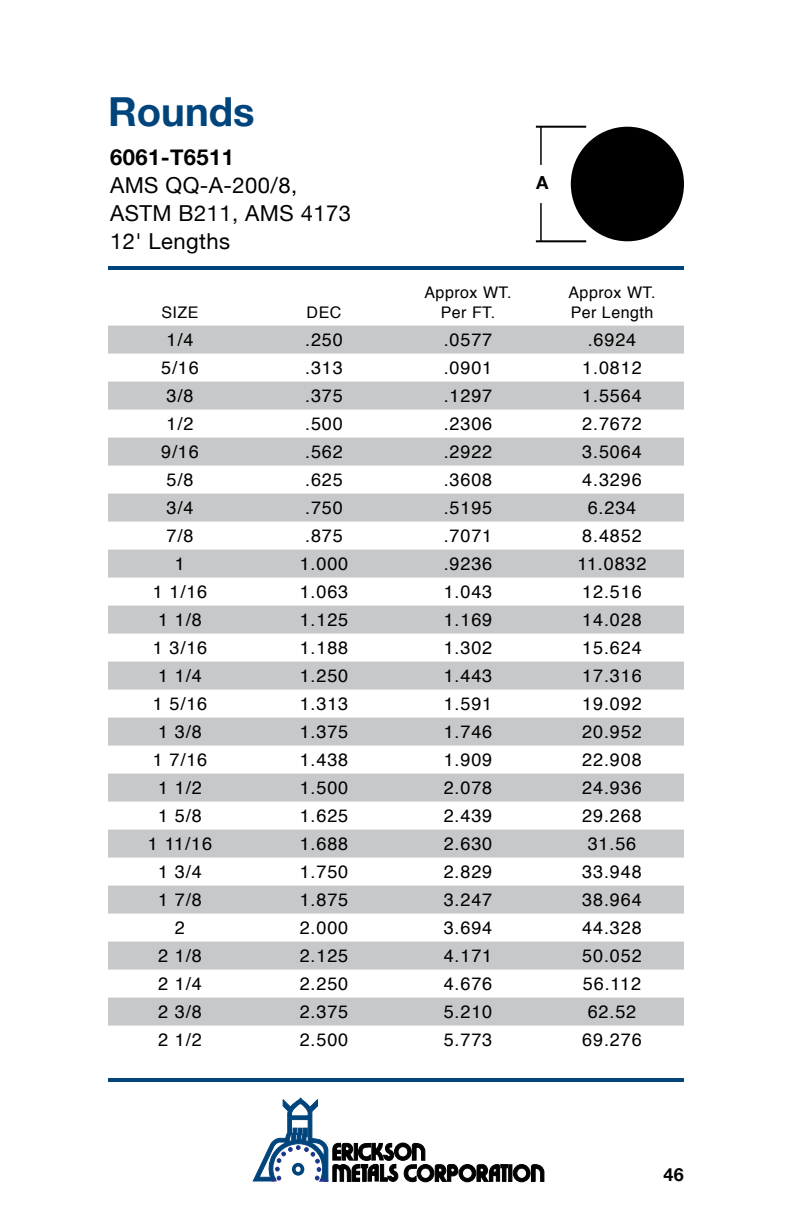
<style>
.page{position:relative;width:792px;height:1224px;background:#fff}
.page>*{position:absolute;margin:0;border:0;box-sizing:border-box;transform-origin:0 0}
.t1{font:700 40px "Helvetica Neue";color:#00447c}
.t2{font:22px/28px "Helvetica Neue";letter-spacing:.02em;color:#000}
.t3{font:700 22px "Helvetica Neue";letter-spacing:.02em;color:#000}
.t4{font:18px "Helvetica";letter-spacing:.05em;color:#000}
.t5{font:700 18px "Helvetica Neue";color:#000}
.t6{font:16px/19.2px "Helvetica";letter-spacing:.03em;color:#000;text-align:center}
</style>
<div class="page">
<div style="left:509px;top:1165px;width:3px;height:17px;border:1px solid #000"></div>
<svg style="left:531px;top:1164px;width:13px;height:18px"></svg>
<div style="left:513px;top:1165px;width:17px;height:17px;background:#000;border-radius:50%"></div>
<div style="left:513px;top:1164px;width:17px;height:18px;border:1px solid #000;border-radius:50%"></div>
<div style="left:517px;top:1168px;width:10px;height:10px;background:#fff;border-radius:50%"></div>
<div style="left:517px;top:1168px;width:10px;height:10px;border:1px solid #000;border-radius:50%"></div>
<div style="left:459px;top:1165px;width:17px;height:17px;background:#000;border-radius:50%"></div>
<div style="left:459px;top:1164px;width:17px;height:18px;border:1px solid #000;border-radius:50%"></div>
<div style="left:462px;top:1168px;width:10px;height:10px;background:#fff;border-radius:50%"></div>
<div style="left:462px;top:1168px;width:10px;height:10px;border:1px solid #000;border-radius:50%"></div>
<div style="left:417px;top:1165px;width:17px;height:17px;background:#000;border-radius:50%"></div>
<div style="left:417px;top:1164px;width:17px;height:18px;border:1px solid #000;border-radius:50%"></div>
<div style="left:421px;top:1168px;width:9px;height:10px;background:#fff;border-radius:50%"></div>
<div style="left:421px;top:1168px;width:9px;height:10px;border:1px solid #000;border-radius:50%"></div>
<svg style="left:435px;top:1164px;width:23px;height:18px"></svg>
<svg style="left:477px;top:1164px;width:31px;height:18px"></svg>
<svg style="left:253px;top:1098px;width:172px;height:85px"></svg>
<hr style="left:108px;top:1078px;width:576px;height:4px;background:#00447c">
<hr style="left:108px;top:266px;width:576px;height:4px;background:#00447c">
<svg style="left:108px;top:326px;width:576px;height:700px;fill:#c7c8ca"></svg>
<hr style="left:536px;top:126px;width:50px;height:2px;background:#000">
<hr style="left:536px;top:240px;width:50px;height:2px;background:#000">
<hr style="left:540px;top:127px;width:2px;height:38px;background:#000">
<hr style="left:540px;top:203px;width:2px;height:38px;background:#000">
<div style="left:571px;top:127px;width:113px;height:114px;background:#000;border-radius:50%"></div>
<h1 class="t1" style="left:108px;top:87px;width:148px">Rounds</h1>
<p class="t3" style="left:110px;top:144px;width:126px">6061-T6511</p>
<p class="t2" style="left:110px;top:171px;width:243px">AMS QQ-A-200/8,<br>ASTM B211, AMS 4173<br>12' Lengths</p>
<p class="t6" style="left:161px;top:303px;width:39px">SIZE</p>
<p class="t6" style="left:307px;top:303px;width:36px">DEC</p>
<p class="t5" style="left:536px;top:171px;width:14px">A</p>
<p class="t6" style="left:425px;top:284px;width:89px">Approx WT.<br>Per FT.</p>
<p class="t6" style="left:569px;top:284px;width:89px;text-align:left">Approx WT.<br>Per Length</p>
<p class="t4" style="left:167px;top:325px;width:28px">1/4</p>
<p class="t4" style="left:305px;top:325px;width:39px">.250</p>
<p class="t4" style="left:444px;top:325px;width:50px">.0577</p>
<p class="t4" style="left:588px;top:325px;width:50px">.6924</p>
<p class="t4" style="left:161px;top:353px;width:39px">5/16</p>
<p class="t4" style="left:305px;top:353px;width:39px">.313</p>
<p class="t4" style="left:444px;top:353px;width:50px">.0901</p>
<p class="t4" style="left:582px;top:353px;width:61px">1.0812</p>
<p class="t4" style="left:167px;top:381px;width:28px">3/8</p>
<p class="t4" style="left:305px;top:381px;width:39px">.375</p>
<p class="t4" style="left:444px;top:381px;width:50px">.1297</p>
<p class="t4" style="left:582px;top:381px;width:61px">1.5564</p>
<p class="t4" style="left:167px;top:409px;width:28px">1/2</p>
<p class="t4" style="left:305px;top:409px;width:39px">.500</p>
<p class="t4" style="left:444px;top:409px;width:50px">.2306</p>
<p class="t4" style="left:582px;top:409px;width:61px">2.7672</p>
<p class="t4" style="left:161px;top:437px;width:39px">9/16</p>
<p class="t4" style="left:305px;top:437px;width:39px">.562</p>
<p class="t4" style="left:444px;top:437px;width:50px">.2922</p>
<p class="t4" style="left:582px;top:437px;width:61px">3.5064</p>
<p class="t4" style="left:167px;top:465px;width:28px">5/8</p>
<p class="t4" style="left:305px;top:465px;width:39px">.625</p>
<p class="t4" style="left:444px;top:465px;width:50px">.3608</p>
<p class="t4" style="left:582px;top:465px;width:61px">4.3296</p>
<p class="t4" style="left:167px;top:493px;width:28px">3/4</p>
<p class="t4" style="left:305px;top:493px;width:39px">.750</p>
<p class="t4" style="left:444px;top:493px;width:50px">.5195</p>
<p class="t4" style="left:588px;top:493px;width:50px">6.234</p>
<p class="t4" style="left:167px;top:521px;width:28px">7/8</p>
<p class="t4" style="left:305px;top:521px;width:39px">.875</p>
<p class="t4" style="left:444px;top:521px;width:50px">.7071</p>
<p class="t4" style="left:582px;top:521px;width:61px">8.4852</p>
<p class="t4" style="left:175px;top:549px;width:12px">1</p>
<p class="t4" style="left:300px;top:549px;width:50px">1.000</p>
<p class="t4" style="left:444px;top:549px;width:50px">.9236</p>
<p class="t4" style="left:577px;top:549px;width:71px">11.0832</p>
<p class="t4" style="left:153px;top:577px;width:56px">1 1/16</p>
<p class="t4" style="left:300px;top:577px;width:50px">1.063</p>
<p class="t4" style="left:444px;top:577px;width:50px">1.043</p>
<p class="t4" style="left:582px;top:577px;width:61px">12.516</p>
<p class="t4" style="left:158px;top:605px;width:45px">1 1/8</p>
<p class="t4" style="left:300px;top:605px;width:50px">1.125</p>
<p class="t4" style="left:444px;top:605px;width:50px">1.169</p>
<p class="t4" style="left:582px;top:605px;width:61px">14.028</p>
<p class="t4" style="left:153px;top:633px;width:56px">1 3/16</p>
<p class="t4" style="left:300px;top:633px;width:50px">1.188</p>
<p class="t4" style="left:444px;top:633px;width:50px">1.302</p>
<p class="t4" style="left:582px;top:633px;width:61px">15.624</p>
<p class="t4" style="left:158px;top:661px;width:45px">1 1/4</p>
<p class="t4" style="left:300px;top:661px;width:50px">1.250</p>
<p class="t4" style="left:444px;top:661px;width:50px">1.443</p>
<p class="t4" style="left:582px;top:661px;width:61px">17.316</p>
<p class="t4" style="left:153px;top:689px;width:56px">1 5/16</p>
<p class="t4" style="left:300px;top:689px;width:50px">1.313</p>
<p class="t4" style="left:444px;top:689px;width:50px">1.591</p>
<p class="t4" style="left:582px;top:689px;width:61px">19.092</p>
<p class="t4" style="left:158px;top:717px;width:45px">1 3/8</p>
<p class="t4" style="left:300px;top:717px;width:50px">1.375</p>
<p class="t4" style="left:444px;top:717px;width:50px">1.746</p>
<p class="t4" style="left:582px;top:717px;width:61px">20.952</p>
<p class="t4" style="left:153px;top:745px;width:56px">1 7/16</p>
<p class="t4" style="left:300px;top:745px;width:50px">1.438</p>
<p class="t4" style="left:444px;top:745px;width:50px">1.909</p>
<p class="t4" style="left:582px;top:745px;width:61px">22.908</p>
<p class="t4" style="left:158px;top:773px;width:45px">1 1/2</p>
<p class="t4" style="left:300px;top:773px;width:50px">1.500</p>
<p class="t4" style="left:444px;top:773px;width:50px">2.078</p>
<p class="t4" style="left:582px;top:773px;width:61px">24.936</p>
<p class="t4" style="left:158px;top:802px;width:45px">1 5/8</p>
<p class="t4" style="left:300px;top:802px;width:50px">1.625</p>
<p class="t4" style="left:444px;top:802px;width:50px">2.439</p>
<p class="t4" style="left:582px;top:802px;width:61px">29.268</p>
<p class="t4" style="left:148px;top:830px;width:66px">1 11/16</p>
<p class="t4" style="left:300px;top:830px;width:50px">1.688</p>
<p class="t4" style="left:444px;top:830px;width:50px">2.630</p>
<p class="t4" style="left:588px;top:830px;width:50px">31.56</p>
<p class="t4" style="left:158px;top:858px;width:45px">1 3/4</p>
<p class="t4" style="left:300px;top:858px;width:50px">1.750</p>
<p class="t4" style="left:444px;top:858px;width:50px">2.829</p>
<p class="t4" style="left:582px;top:858px;width:61px">33.948</p>
<p class="t4" style="left:158px;top:886px;width:45px">1 7/8</p>
<p class="t4" style="left:300px;top:886px;width:50px">1.875</p>
<p class="t4" style="left:444px;top:886px;width:50px">3.247</p>
<p class="t4" style="left:582px;top:886px;width:61px">38.964</p>
<p class="t4" style="left:175px;top:914px;width:12px">2</p>
<p class="t4" style="left:300px;top:914px;width:50px">2.000</p>
<p class="t4" style="left:444px;top:914px;width:50px">3.694</p>
<p class="t4" style="left:582px;top:914px;width:61px">44.328</p>
<p class="t4" style="left:158px;top:942px;width:45px">2 1/8</p>
<p class="t4" style="left:300px;top:942px;width:50px">2.125</p>
<p class="t4" style="left:444px;top:942px;width:50px">4.171</p>
<p class="t4" style="left:582px;top:942px;width:61px">50.052</p>
<p class="t4" style="left:158px;top:970px;width:45px">2 1/4</p>
<p class="t4" style="left:300px;top:970px;width:50px">2.250</p>
<p class="t4" style="left:444px;top:970px;width:50px">4.676</p>
<p class="t4" style="left:583px;top:970px;width:60px">56.112</p>
<p class="t4" style="left:158px;top:998px;width:45px">2 3/8</p>
<p class="t4" style="left:300px;top:998px;width:50px">2.375</p>
<p class="t4" style="left:444px;top:998px;width:50px">5.210</p>
<p class="t4" style="left:588px;top:998px;width:50px">62.52</p>
<p class="t4" style="left:158px;top:1026px;width:45px">2 1/2</p>
<p class="t4" style="left:300px;top:1026px;width:50px">2.500</p>
<p class="t4" style="left:444px;top:1026px;width:50px">5.773</p>
<p class="t4" style="left:582px;top:1026px;width:61px">69.276</p>
<p class="t5" style="left:663px;top:1163px;width:22px">46</p>
</div>
